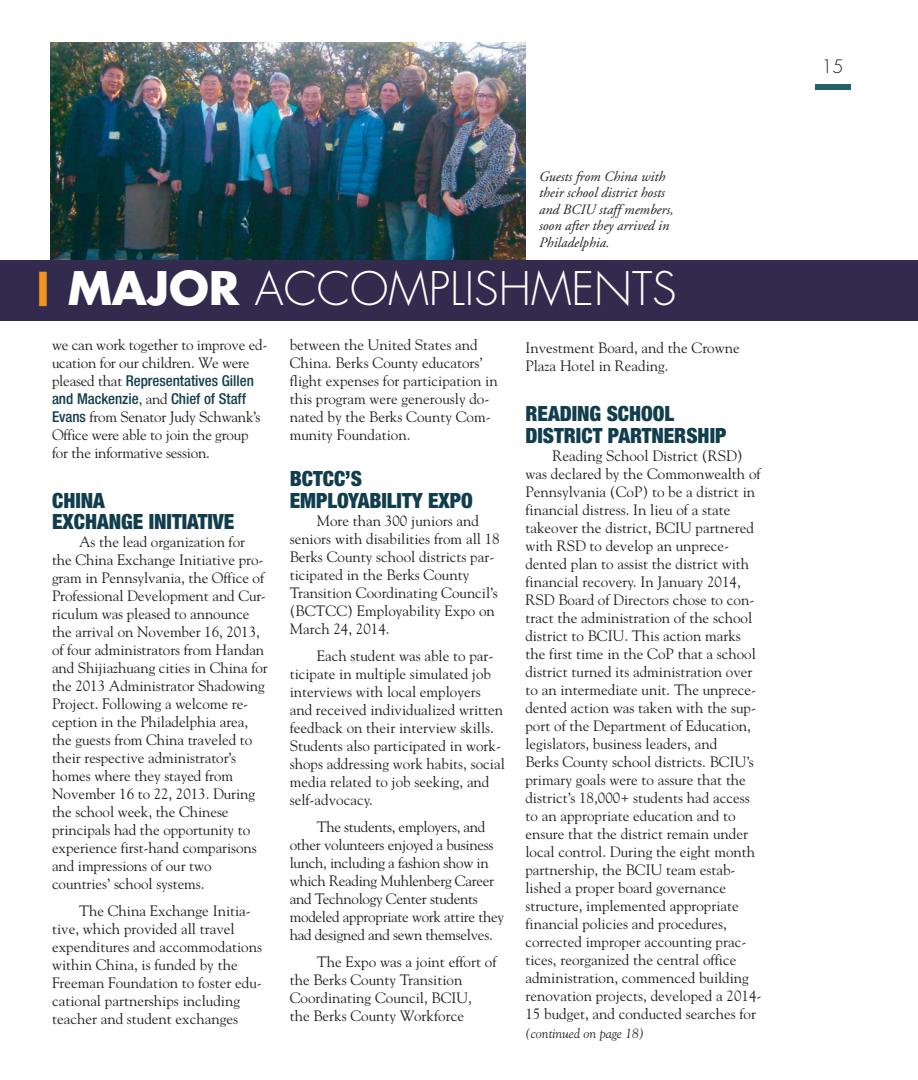
<style>
.page{position:relative;width:918px;height:1080px;background:#fff}
.page>*{position:absolute;margin:0;border:0;box-sizing:border-box;transform-origin:0 0}
.t1{font:300 45px "Futura";color:#fff}
.t2{font:900 condensed 21px/21.6px "Helvetica Neue";color:#113d4d}
.t3{font:300 18px "Futura";color:#231f20}
.t4{font:15px/18px "Goudy";color:#231f20}
.t5{font:15px/18px "Goudy";letter-spacing:-.02em;color:#231f20}
.t6{font:500 condensed 15px/18px "Helvetica Neue";color:#113d4d}
.t7{font:italic 14.25px/16.5px "Adobe Garamond";color:#231f20}
.t8{font:italic 13.5px "Goudy";color:#231f20}
.s1{font-family:"Helvetica Neue";font-weight:900;font-stretch:expanded;color:#f3921f}
.s2{font-weight:700}
.s3{font-family:"Goudy";font-weight:400;font-stretch:normal;color:#231f20}
.s4{font-family:"Helvetica Neue";font-weight:500;font-stretch:condensed;color:#113d4d}
</style>
<div class="page">
<img style="left:50px;top:42px;width:475px;height:218px">
<div style="left:815px;top:85px;width:35px;height:5px;background:#246364"></div>
<div style="left:0;top:260px;width:918px;height:60px;background:#332b4e"></div>
<p class="t7" style="left:539px;top:169px;width:136px">Guests from China with their school district hosts and BCIU staff members, soon after they arrived in<br>Philadelphia.</p>
<h1 class="t1" style="left:37px;top:268px;width:641px"><span class="s1">|</span> <span class="s2">MAJOR</span> ACCOMPLISHMENTS</h1>
<p class="t4" style="left:52px;top:336px;width:217px">we can work together to improve ed&shy;ucation for our children. We were</p>
<p class="t6" style="left:52px;top:373px;width:203px"><span class="s3">pleased that</span> Representatives Gillen and Mackenzie<span class="s3">, and</span> Chief of Staff</p>
<p class="t4" style="left:52px;top:408px;width:210px"><span class="s4">Evans</span> from Senator Judy Schwank’s<br>Office were able to join the group for the informative session.</p>
<h2 class="t2" style="left:52px;top:491px;width:184px">CHINA<br>EXCHANGE INITIATIVE</h2>
<p class="t4" style="left:52px;top:533px;width:217px;text-indent:27px">As the lead organization for the China Exchange Initiative pro&shy;gram in Pennsylvania, the Office of<br>Professional Development and Cur&shy;riculum was pleased to announce the arrival on November 16, 2013, of four administrators from Handan and Shijiazhuang cities in China for the 2013 Administrator Shadowing<br>Project. Following a welcome re&shy;ception in the Philadelphia area, the guests from China traveled to their respective administrator’s homes where they stayed from<br>November 16 to 22, 2013. During the school week, the Chinese principals had the opportunity to experience first-hand comparisons and impressions of our two countries’ school systems.</p>
<p class="t4" style="left:52px;top:902px;width:211px;text-indent:27px">The China Exchange Initia&shy;tive, which provided all travel expenditures and accommodations within China, is funded by the<br>Freeman Foundation to foster edu&shy;cational partnerships including teacher and student exchanges</p>
<p class="t4" style="left:290px;top:336px;width:210px">between the United States and<br>China. Berks County educators’ flight expenses for participation in this program were generously do&shy;nated by the Berks County Com&shy;munity Foundation.</p>
<h2 class="t2" style="left:290px;top:470px;width:185px">BCTCC’S<br>EMPLOYABILITY EXPO</h2>
<p class="t4" style="left:290px;top:511px;width:212px;text-indent:27px">More than 300 juniors and seniors with disabilities from all 18<br>Berks County school districts par&shy;ticipated in the Berks County<br>Transition Coordinating Council’s (BCTCC) Employability Expo on<br>March 24, 2014.</p>
<p class="t4" style="left:290px;top:646px;width:217px;text-indent:27px">Each student was able to par&shy;ticipate in multiple simulated job interviews with local employers and received individualized written feedback on their interview skills.<br>Students also participated in work&shy;shops addressing work habits, social media related to job seeking, and self-advocacy.</p>
<p class="t5" style="left:290px;top:817px;width:216px;text-indent:27px">The students, employers, and other volunteers enjoyed a business lunch, including a fashion show in which Reading Muhlenberg Career and Technology Center students modeled appropriate work attire they had designed and sewn themselves.</p>
<p class="t4" style="left:290px;top:952px;width:208px;text-indent:27px">The Expo was a joint effort of the Berks County Transition<br>Coordinating Council, BCIU,<br>the Berks County Workforce</p>
<p class="t4" style="left:525px;top:338px;width:216px">Investment Board, and the Crowne<br>Plaza Hotel in Reading.</p>
<h2 class="t2" style="left:525px;top:405px;width:202px">READING SCHOOL<br>DISTRICT PARTNERSHIP</h2>
<p class="t4" style="left:525px;top:447px;width:238px;text-indent:27px">Reading School District (RSD) was declared by the Commonwealth of Pennsylvania (CoP) to be a district in financial distress. In lieu of a state takeover the district, BCIU partnered with RSD to develop an unprece&shy;dented plan to assist the district with financial recovery. In January 2014, RSD Board of Directors chose to con&shy;tract the administration of the school district to BCIU. This action marks the first time in the CoP that a school district turned its administration over to an intermediate unit. The unprece&shy;dented action was taken with the sup&shy;port of the Department of Education, legislators, business leaders, and<br>Berks County school districts. BCIU’s primary goals were to assure that the district’s 18,000+ students had access to an appropriate education and to ensure that the district remain under local control. During the eight month partnership, the BCIU team estab&shy;lished a proper board governance structure, implemented appropriate financial policies and procedures, corrected improper accounting prac&shy;tices, reorganized the central office administration, commenced building renovation projects, developed a 2014- 15 budget, and conducted searches for</p>
<p class="t8" style="left:525px;top:1025px;width:120px">(continued on page 18)</p>
<p class="t3" style="left:821px;top:58px;width:24px">15</p>
</div>
